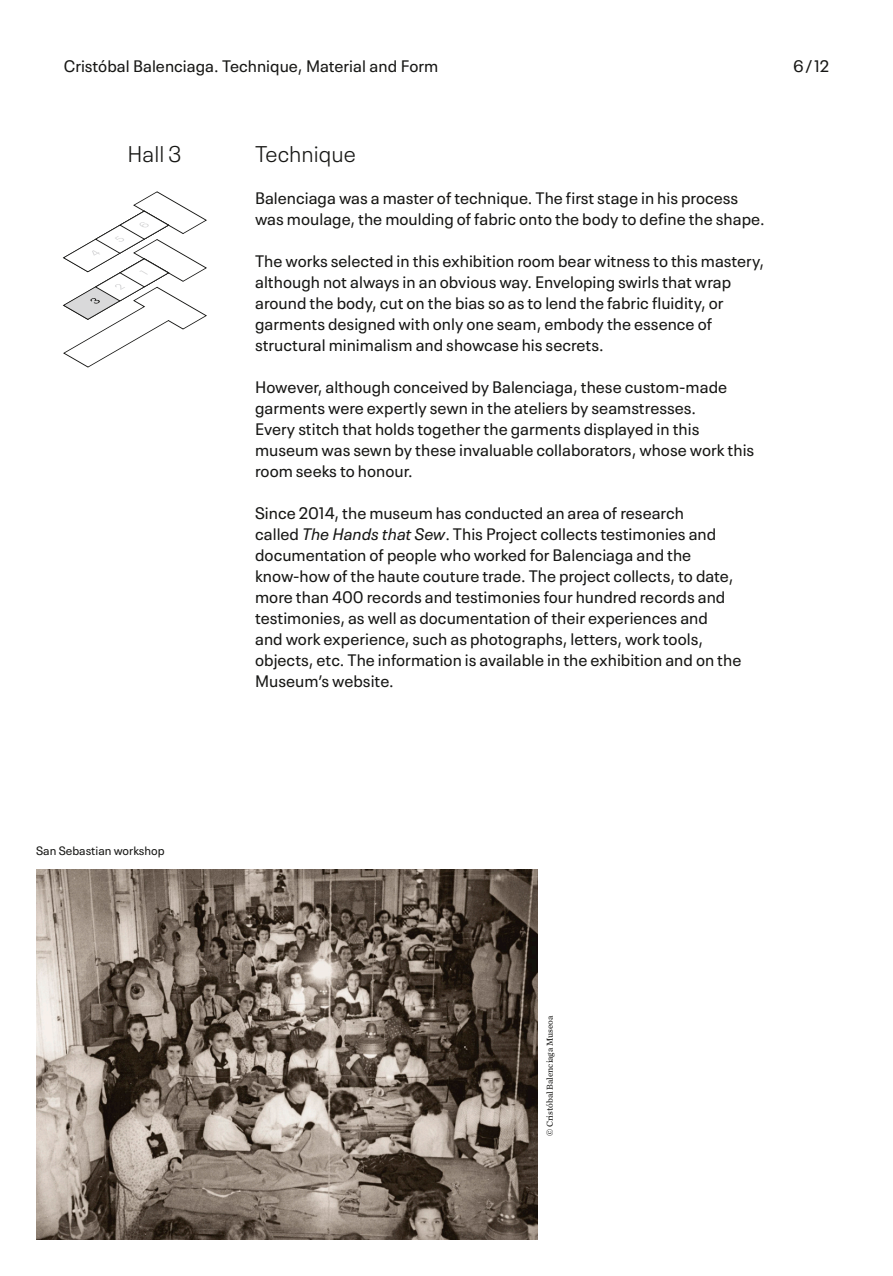
<style>
.page{position:relative;width:893px;height:1276px;background:#fff}
.page>*{position:absolute;margin:0;border:0;box-sizing:border-box;transform-origin:0 0}
.SECCION{font:300 22.5px "Neue Plak Text";color:#171715}
.BODY_01_TAB{font:16.5px/21px "Neue Plak Text";color:#171715}
.BODY_01{font:12px "Neue Plak Text";color:#171715}
.t1{font:9px "Chronicle Text G2";color:#171715}
.s1{color:#fff}
.s2{font-style:italic}
</style>
<div class="page">
<svg style="left:62px;top:191px;width:145px;height:177px"></svg>
<img style="left:36px;top:870px;width:502px;height:369px">
<p class="BODY_01_TAB" style="left:64px;top:54px;width:376px">Cristóbal Balenciaga. Technique, Material and Form</p>
<p class="SECCION" style="left:128px;top:136px;width:55px">Hall 3</p>
<p class="SECCION" style="left:255px;top:136px;width:102px">Techni<span class="s1">q</span>ue</p>
<p class="BODY_01_TAB" style="left:255px;top:186px;width:511px">Balencia<span class="s1">g</span>a was a master of techni<span class="s1">q</span>ue. The first sta<span class="s1">g</span>e in his <span class="s1">p</span>rocess was moula<span class="s1">g</span>e, the mouldin<span class="s1">g</span> of fabric onto the bod<span class="s1">y</span> to define the sha<span class="s1">p</span>e.</p>
<p class="BODY_01_TAB" style="left:255px;top:249px;width:510px">The works selected in this exhibition room bear witness to this master<span class="s1">y</span>, althou<span class="s1">g</span>h not alwa<span class="s1">y</span>s in an obvious wa<span class="s1">y</span>. Envelo<span class="s1">p</span>in<span class="s1">g</span> swirls that wra<span class="s1">p </span>around the bod<span class="s1">y</span>, cut on the bias so as to lend the fabric fluidit<span class="s1">y</span>, or <span class="s1">g</span>arments desi<span class="s1">g</span>ned with onl<span class="s1">y</span> one seam, embod<span class="s1">y</span> the essence of structural minimalism and showcase his secrets.</p>
<p class="BODY_01_TAB" style="left:255px;top:375px;width:501px">However, althou<span class="s1">g</span>h conceived b<span class="s1">y</span> Balencia<span class="s1">g</span>a, these custom-made <span class="s1">g</span>arments were ex<span class="s1">p</span>ertl<span class="s1">y</span> sewn in the ateliers b<span class="s1">y</span> seamstresses.<br>Ever<span class="s1">y</span> stitch that holds to<span class="s1">g</span>ether the <span class="s1">g</span>arments dis<span class="s1">p</span>la<span class="s1">y</span>ed in this museum was sewn b<span class="s1">y</span> these invaluable collaborators, whose work this room seeks to honour.</p>
<p class="BODY_01_TAB" style="left:255px;top:501px;width:488px">Since 2014, the museum has conducted an area of research<br>called <span class="s2">The Hands that Sew</span>. This Pro<span class="s1">j</span>ect collects testimonies and documentation of <span class="s1">p</span>eo<span class="s1">p</span>le who worked for Balencia<span class="s1">g</span>a and the know-how of the haute couture trade. The <span class="s1">p</span>ro<span class="s1">j</span>ect collects, to date, more than 400 records and testimonies four hundred records and testimonies, as well as documentation of their ex<span class="s1">p</span>eriences and<br>and work ex<span class="s1">p</span>erience, such as <span class="s1">p</span>hoto<span class="s1">g</span>ra<span class="s1">p</span>hs, letters, work tools, ob<span class="s1">j</span>ects, etc. The information is available in the exhibition and on the Museum’s website.</p>
<p class="BODY_01_TAB" style="left:793px;top:54px;width:38px">6 /12</p>
<p class="BODY_01" style="left:36px;top:841px;width:130px">San Sebastian worksho<span class="s1">p</span></p>
<p class="t1" style="left:543px;top:1135px;width:121px;rotate:-90deg">© Cristóbal Balenciaga Museoa</p>
</div>
